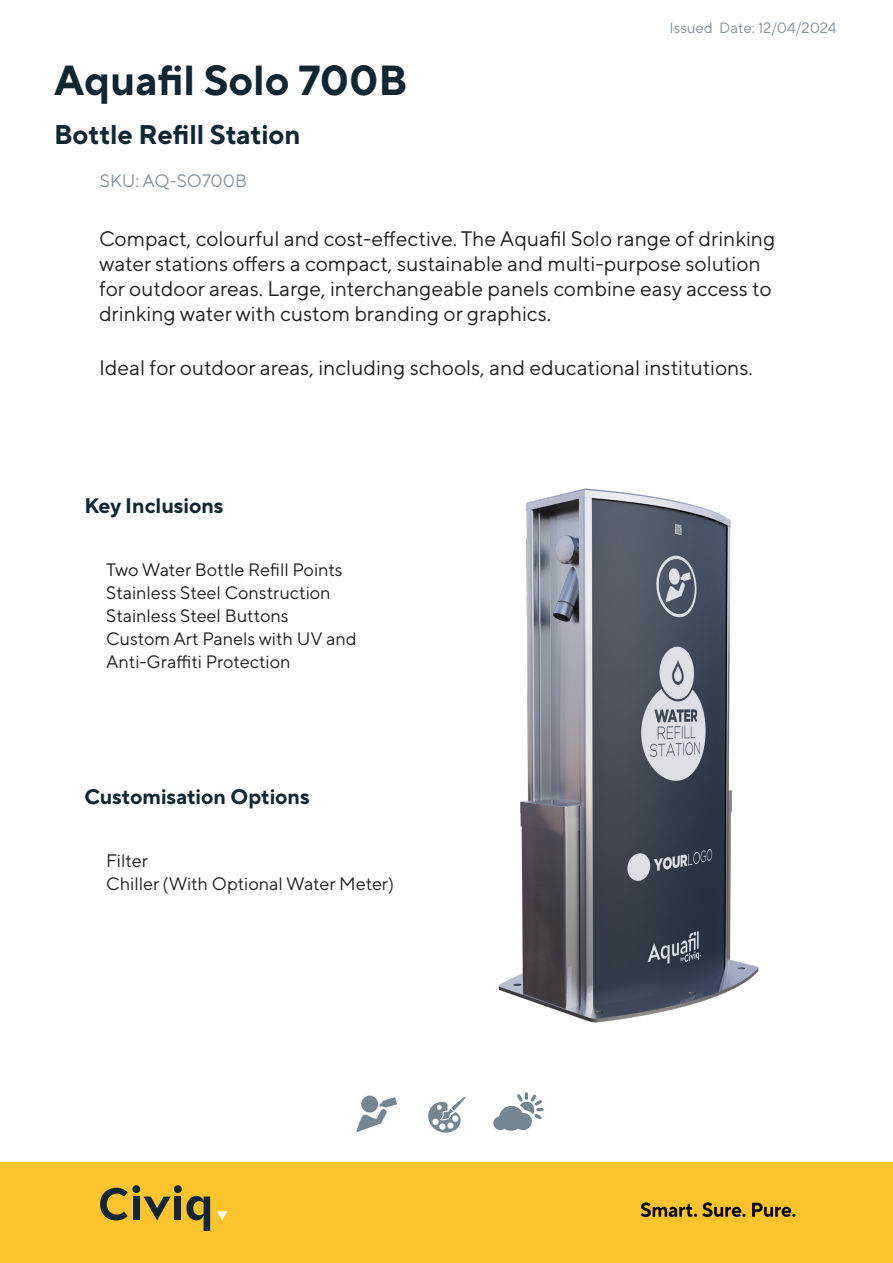
<style>
.page{position:relative;width:893px;height:1263px;background:#fff}
.page>*{position:absolute;margin:0;border:0;box-sizing:border-box;transform-origin:0 0}
.t1{font:700 42px "TT Norms Pro";color:#102631}
.t2{font:700 27px "TT Norms Pro";color:#102631}
.t3{font:21px/25.2px "TT Norms Pro";color:#231f20}
.t4{font:700 21px "TT Norms Pro";color:#102631}
.t5{font:18px "TT Norms Pro";color:#231f20}
.t6{font:18px "TT Norms Pro";color:#84949f}
.t7{font:15px "TT Norms Pro";color:#84949f}
</style>
<div class="page">
<div style="left:0;top:1162px;width:893px;height:101px;background:#fec42e"></div>
<svg style="left:100px;top:1185px;width:110px;height:46px"></svg>
<svg style="left:217px;top:1211px;width:10px;height:9px"></svg>
<img style="left:640px;top:1202px;width:156px;height:16px">
<svg style="left:356px;top:1095px;width:41px;height:37px"></svg>
<svg style="left:428px;top:1096px;width:38px;height:37px"></svg>
<svg style="left:493px;top:1092px;width:51px;height:39px"></svg>
<img style="left:498px;top:488px;width:261px;height:535px">
<p class="t1" style="left:54px;top:52px;width:355px">Aquafil Solo 700B</p>
<p class="t2" style="left:54px;top:117px;width:248px">Bottle Refill Station</p>
<p class="t6" style="left:100px;top:169px;width:149px">SKU: AQ-SO700B</p>
<p class="t7" style="left:670px;top:18px;width:168px">Issued Date: 12/04/2024</p>
<p class="t3" style="left:99px;top:225px;width:678px">Compact, colourful and cost-effective. The Aquafil Solo range of drinking water stations offers a compact, sustainable and multi-purpose solution for outdoor areas. Large, interchangeable panels combine easy access to drinking water with custom branding or graphics.</p>
<p class="t3" style="left:99px;top:354px;width:655px">Ideal for outdoor areas, including schools, and educational institutions.</p>
<p class="t4" style="left:84px;top:492px;width:141px">Key Inclusions</p>
<p class="t5" style="left:106px;top:558px;width:238px">Two Water Bottle Refill Points</p>
<p class="t5" style="left:106px;top:581px;width:226px">Stainless Steel Construction</p>
<p class="t5" style="left:106px;top:604px;width:184px">Stainless Steel Buttons</p>
<p class="t5" style="left:106px;top:627px;width:252px">Custom Art Panels with UV and</p>
<p class="t5" style="left:106px;top:650px;width:186px">Anti-Graffiti Protection</p>
<p class="t4" style="left:84px;top:783px;width:227px">Customisation Options</p>
<p class="t5" style="left:106px;top:849px;width:43px">Filter</p>
<p class="t5" style="left:106px;top:872px;width:289px">Chiller (With Optional Water Meter)</p>
</div>
